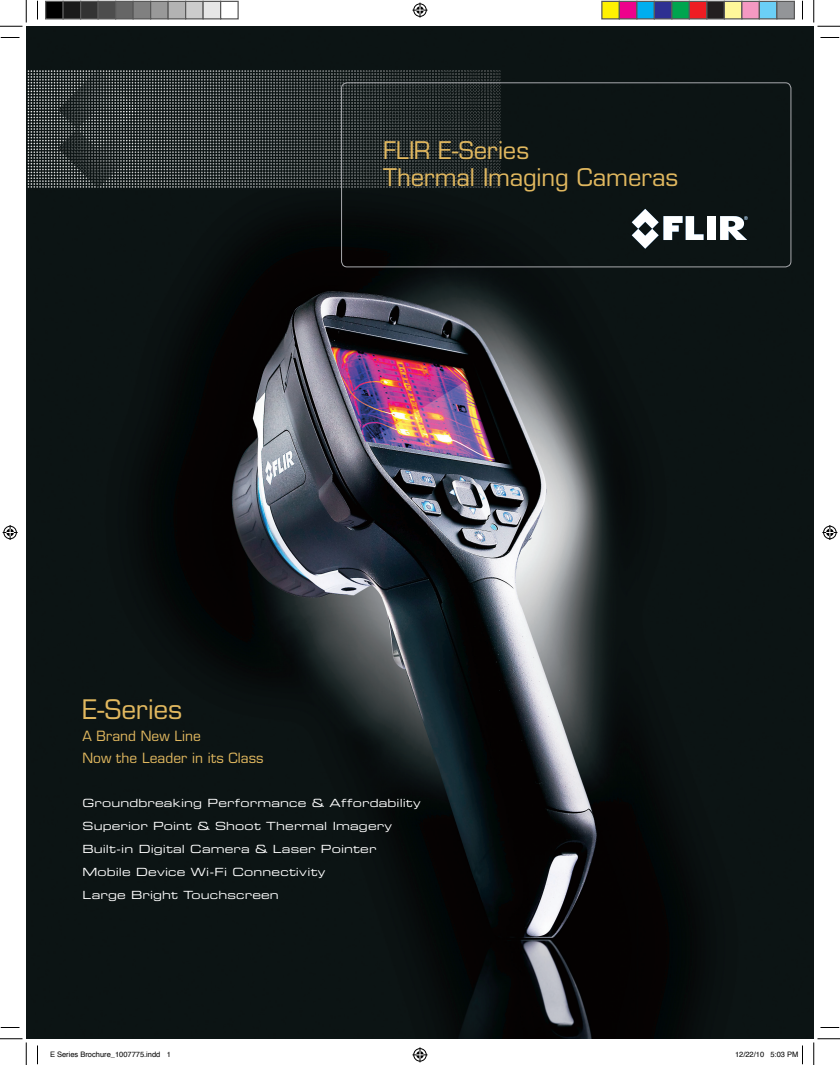
<style>
.page{position:relative;width:840px;height:1065px;background:#fff}
.page>*{position:absolute;margin:0;border:0;box-sizing:border-box;transform-origin:0 0}
.t1{font:26.25px "Eurostile LT Std";color:#e1b85f}
.t2{font:23.75px/27.5px "Eurostile LT Std";letter-spacing:-.005em;color:#e1b85f}
.t3{font:13.75px/21.9px "Eurostile LT Std";color:#e1b85f}
.t4{font:11.25px/22.9px "Eurostile LT Std Ex 2";letter-spacing:.015em;color:#fff}
.t5{font:7.5px "Helvetica";color:#000}
</style>
<div class="page">
<img style="left:26px;top:26px;width:788px;height:1013px">
<img style="left:26px;top:68px;width:478px;height:123px">
<div style="left:341px;top:82px;width:450px;height:185px;border:1px solid #a8a9ad;border-radius:6px"></div>
<div style="left:707px;top:216px;width:9px;height:24px;background:#fff"></div>
<svg style="left:632px;top:209px;width:72px;height:40px"></svg>
<svg style="left:720px;top:216px;width:28px;height:24px"></svg>
<svg style="left:1px;top:37px;width:19px;height:1px"></svg>
<svg style="left:820px;top:37px;width:19px;height:1px"></svg>
<svg style="left:1px;top:1027px;width:19px;height:1px"></svg>
<svg style="left:820px;top:1027px;width:19px;height:1px"></svg>
<svg style="left:37px;top:1px;width:1px;height:19px"></svg>
<svg style="left:37px;top:1046px;width:1px;height:18px"></svg>
<svg style="left:802px;top:1px;width:1px;height:19px"></svg>
<svg style="left:0;top:0;width:27px;height:27px"></svg>
<svg style="left:0;top:1039px;width:27px;height:26px"></svg>
<svg style="left:814px;top:0;width:26px;height:27px"></svg>
<svg style="left:814px;top:1039px;width:26px;height:26px"></svg>
<svg style="left:412px;top:3px;width:16px;height:15px"></svg>
<svg style="left:412px;top:1047px;width:16px;height:15px"></svg>
<svg style="left:3px;top:525px;width:15px;height:15px"></svg>
<svg style="left:822px;top:525px;width:15px;height:15px"></svg>
<div style="left:46px;top:1px;width:17px;height:18px;background:#000"></div>
<div style="left:45px;top:1px;width:19px;height:18px;border:1px solid #595959"></div>
<div style="left:63px;top:1px;width:18px;height:18px;background:#1a1a1a"></div>
<div style="left:62px;top:1px;width:19px;height:18px;border:1px solid #595959"></div>
<div style="left:81px;top:1px;width:17px;height:18px;background:#333"></div>
<div style="left:80px;top:1px;width:19px;height:18px;border:1px solid #595959"></div>
<div style="left:98px;top:1px;width:18px;height:18px;background:#4d4d4d"></div>
<div style="left:98px;top:1px;width:18px;height:18px;border:1px solid #595959"></div>
<div style="left:116px;top:1px;width:17px;height:18px;background:#666"></div>
<div style="left:115px;top:1px;width:19px;height:18px;border:1px solid #595959"></div>
<div style="left:133px;top:1px;width:18px;height:18px;background:#808080"></div>
<div style="left:132px;top:1px;width:19px;height:18px;border:1px solid #595959"></div>
<div style="left:151px;top:1px;width:17px;height:18px;background:#999"></div>
<div style="left:150px;top:1px;width:19px;height:18px;border:1px solid #595959"></div>
<div style="left:168px;top:1px;width:18px;height:18px;background:#b3b3b3"></div>
<div style="left:168px;top:1px;width:18px;height:18px;border:1px solid #595959"></div>
<div style="left:186px;top:1px;width:17px;height:18px;background:#ccc"></div>
<div style="left:185px;top:1px;width:19px;height:18px;border:1px solid #595959"></div>
<div style="left:203px;top:1px;width:18px;height:18px;background:#e6e6e6"></div>
<div style="left:202px;top:1px;width:19px;height:18px;border:1px solid #595959"></div>
<div style="left:220px;top:1px;width:19px;height:18px;border:1px solid #595959"></div>
<div style="left:602px;top:1px;width:17px;height:18px;background:#fff101"></div>
<div style="left:601px;top:1px;width:19px;height:18px;border:1px solid #595959"></div>
<div style="left:619px;top:1px;width:18px;height:18px;background:#ed028c"></div>
<div style="left:619px;top:1px;width:19px;height:18px;border:1px solid #595959"></div>
<div style="left:637px;top:1px;width:17px;height:18px;background:#00aeef"></div>
<div style="left:636px;top:1px;width:19px;height:18px;border:1px solid #595959"></div>
<div style="left:654px;top:1px;width:18px;height:18px;background:#2e3092"></div>
<div style="left:654px;top:1px;width:18px;height:18px;border:1px solid #595959"></div>
<div style="left:672px;top:1px;width:17px;height:18px;background:#00a54f"></div>
<div style="left:671px;top:1px;width:19px;height:18px;border:1px solid #595959"></div>
<div style="left:689px;top:1px;width:18px;height:18px;background:#ee1d23"></div>
<div style="left:689px;top:1px;width:19px;height:18px;border:1px solid #595959"></div>
<div style="left:707px;top:1px;width:17px;height:18px;background:#231f20"></div>
<div style="left:706px;top:1px;width:19px;height:18px;border:1px solid #595959"></div>
<div style="left:724px;top:1px;width:18px;height:18px;background:#fff79a"></div>
<div style="left:724px;top:1px;width:18px;height:18px;border:1px solid #595959"></div>
<div style="left:742px;top:1px;width:17px;height:18px;background:#f499c2"></div>
<div style="left:741px;top:1px;width:19px;height:18px;border:1px solid #595959"></div>
<div style="left:759px;top:1px;width:18px;height:18px;background:#6bcff6"></div>
<div style="left:759px;top:1px;width:19px;height:18px;border:1px solid #595959"></div>
<div style="left:777px;top:1px;width:17px;height:18px;background:#939598"></div>
<div style="left:776px;top:1px;width:19px;height:18px;border:1px solid #595959"></div>
<svg style="left:802px;top:1046px;width:1px;height:18px"></svg>
<h2 class="t2" style="left:383px;top:136px;width:297px">FLIR E-Series<br>Thermal Imaging Cameras</h2>
<h1 class="t1" style="left:82px;top:694px;width:101px">E-Series</h1>
<p class="t3" style="left:82px;top:725px;width:183px">A Brand New Line<br>Now the Leader in its Class</p>
<p class="t4" style="left:82px;top:791px;width:340px">Groundbreaking Performance &amp; Affordability Superior Point &amp; Shoot Thermal Imagery Built-in Digital Camera &amp; Laser Pointer Mobile Device Wi-Fi Connectivity<br>Large Bright Touchscreen</p>
<p class="t5" style="left:50px;top:1048px;width:122px">E Series Brochure_1007775.indd 1</p>
<p class="t5" style="left:735px;top:1048px;width:65px">12/22/10 5:03 PM</p>
</div>
